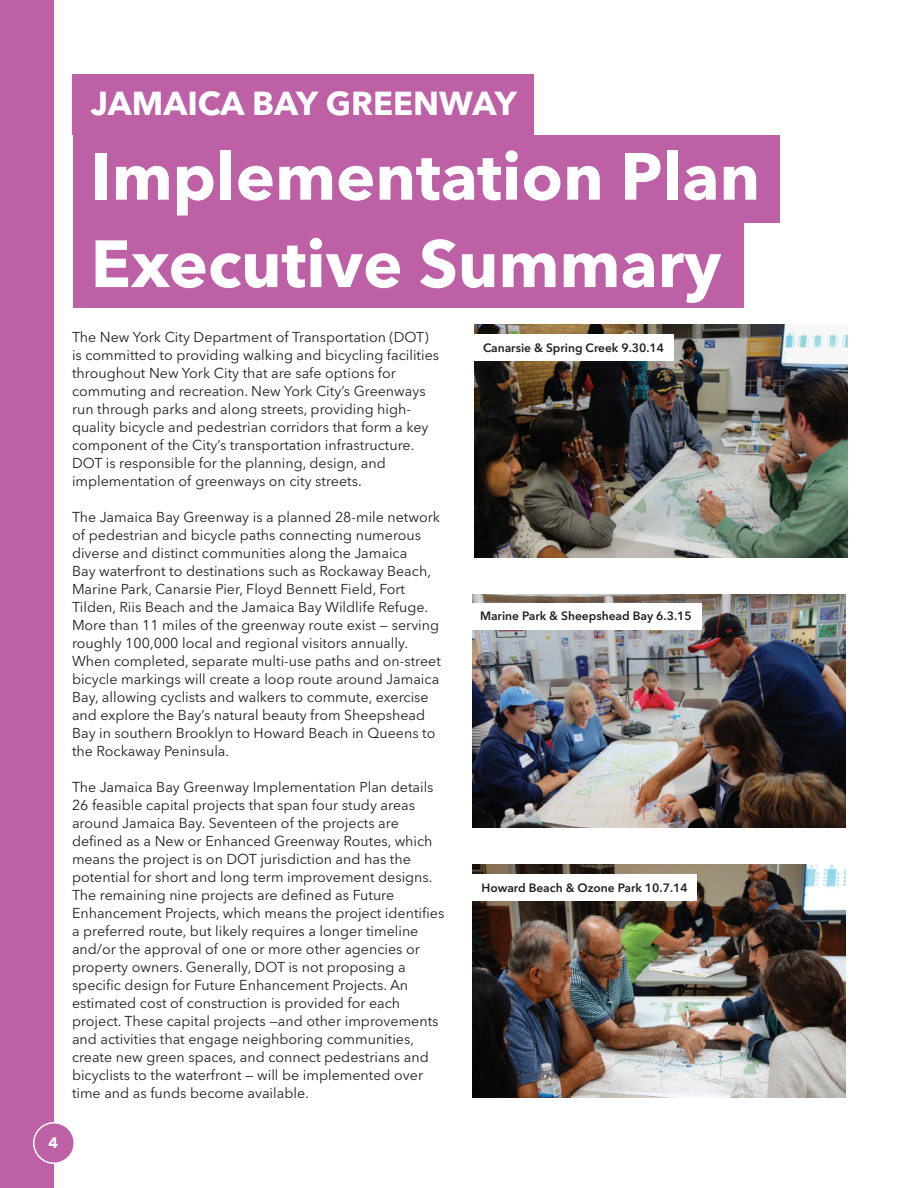
<style>
.page{position:relative;width:918px;height:1188px;background:#fff}
.page>*{position:absolute;margin:0;border:0;box-sizing:border-box;transform-origin:0 0}
.t1{font:700 66px/87.4px "Avenir Next LT Pro";color:#fff}
.t2{font:700 33px "Avenir Next LT Pro";color:#fff}
.t3{font:700 15px "Avenir Next LT Pro";color:#fff}
.t4{font:14.25px/18px "Avenir Next LT Pro";color:#231f20}
.t5{font:600 12px "Avenir Next LT Pro";color:#231f20}
</style>
<div class="page">
<div style="left:73px;top:74px;width:461px;height:61px;background:#bd60a6"></div>
<img style="left:474px;top:324px;width:374px;height:234px">
<img style="left:472px;top:595px;width:374px;height:233px">
<div style="left:474px;top:334px;width:199px;height:27px;background:#fff"></div>
<div style="left:471px;top:603px;width:231px;height:27px;background:#fff"></div>
<img style="left:472px;top:864px;width:374px;height:234px">
<div style="left:472px;top:874px;width:225px;height:27px;background:#fff"></div>
<div style="left:73px;top:135px;width:707px;height:87px;background:#bd60a6"></div>
<div style="left:73px;top:222px;width:670px;height:86px;background:#bd60a6"></div>
<div style="left:0;top:0;width:54px;height:1188px;background:#bd60a6"></div>
<div style="left:34px;top:1123px;width:40px;height:40px;background:#bd60a6;border-radius:50%"></div>
<div style="left:33px;top:1122px;width:42px;height:42px;border:2px solid #fff;border-radius:50%"></div>
<h2 class="t2" style="left:91px;top:84px;width:427px">JAMAICA BAY GREENWAY</h2>
<h1 class="t1" style="left:91px;top:132px;width:671px">Implementation Plan<br>Executive Summary</h1>
<p class="t4" style="left:72px;top:328px;width:369px">The New York City Department of Transportation (DOT) is committed to providing walking and bicycling facilities throughout New York City that are safe options for commuting and recreation. New York City’s Greenways run through parks and along streets, providing high&shy;quality bicycle and pedestrian corridors that form a key component of the City’s transportation infrastructure.<br>DOT is responsible for the planning, design, and implementation of greenways on city streets.</p>
<p class="t4" style="left:72px;top:508px;width:370px">The Jamaica Bay Greenway is a planned 28-mile network of pedestrian and bicycle paths connecting numerous diverse and distinct communities along the Jamaica<br>Bay waterfront to destinations such as Rockaway Beach, Marine Park, Canarsie Pier, Floyd Bennett Field, Fort Tilden, Riis Beach and the Jamaica Bay Wildlife Refuge.<br>More than 11 miles of the greenway route exist — serving roughly 100,000 local and regional visitors annually.<br>When completed, separate multi-use paths and on-street bicycle markings will create a loop route around Jamaica Bay, allowing cyclists and walkers to commute, exercise and explore the Bay’s natural beauty from Sheepshead Bay in southern Brooklyn to Howard Beach in Queens to the Rockaway Peninsula.</p>
<p class="t4" style="left:72px;top:778px;width:374px">The Jamaica Bay Greenway Implementation Plan details 26 feasible capital projects that span four study areas around Jamaica Bay. Seventeen of the projects are defined as a New or Enhanced Greenway Routes, which means the project is on DOT jurisdiction and has the potential for short and long term improvement designs.<br>The remaining nine projects are defined as Future Enhancement Projects, which means the project identifies a preferred route, but likely requires a longer timeline and/or the approval of one or more other agencies or property owners. Generally, DOT is not proposing a specific design for Future Enhancement Projects. An estimated cost of construction is provided for each project. These capital projects —and other improvements and activities that engage neighboring communities, create new green spaces, and connect pedestrians and bicyclists to the waterfront — will be implemented over time and as funds become available.</p>
<p class="t5" style="left:483px;top:341px;width:183px">Canarsie &amp; Spring Creek 9.30.14</p>
<p class="t5" style="left:480px;top:609px;width:213px">Marine Park &amp; Sheepshead Bay 6.3.15</p>
<p class="t5" style="left:482px;top:881px;width:208px">Howard Beach &amp; Ozone Park 10.7.14</p>
<p class="t3" style="left:48px;top:1134px;width:11px">4</p>
</div>
